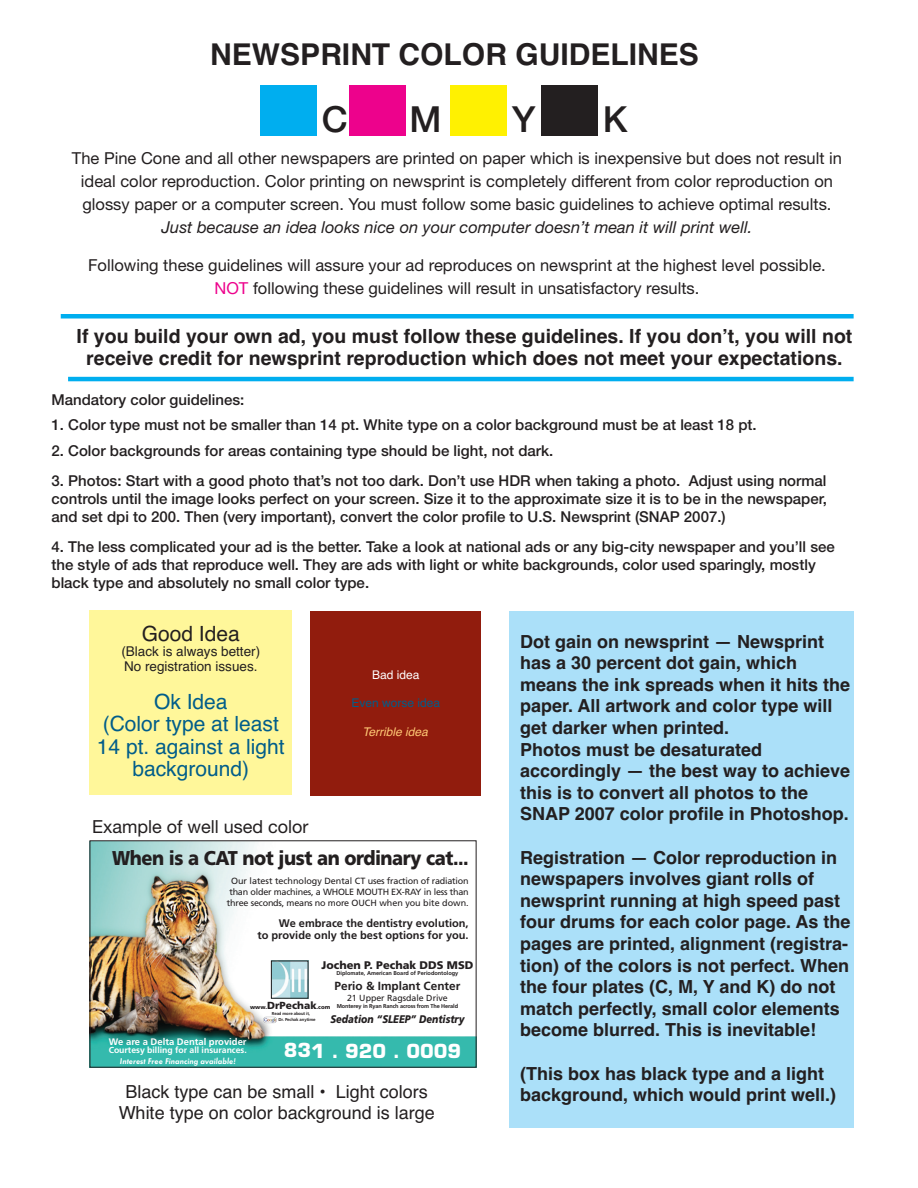
<style>
.page{position:relative;width:918px;height:1188px;background:#fff}
.page>*{position:absolute;margin:0;border:0;box-sizing:border-box;transform-origin:0 0}
.t1{font:500 36px "Helvetica Neue";color:#231f20}
.t2{font:700 30px "Helvetica";color:#231f20}
.t3{font:21px/22.5px "Helvetica";color:#005d8a;text-align:center}
.t4{font:21px "Helvetica";color:#231f20}
.t5{font:900 19.95px "Frutiger";letter-spacing:-.025em;color:#231f20;scale:.91 1}
.t6{font:700 19.5px/22.5px "Helvetica";color:#231f20;text-align:center}
.t7{font:700 18.9px "Eurostile";letter-spacing:-.005em;color:#fff}
.t8{font:700 18px/21.6px "Helvetica";color:#231f20}
.t9{font:18px/21.6px "Helvetica";color:#231f20;text-align:center}
.t10{font:18px "Helvetica Neue";color:#231f20}
.t11{font:16.5px/23.1px "Helvetica Neue";color:#231f20;text-align:center}
.t12{font:italic 16.5px "Helvetica Neue";color:#231f20}
.t13{font:500 15px/18px "Helvetica Neue";color:#231f20;text-align:justify}
.t14{font:13.5px/15px "Helvetica";color:#231f20}
.t15{font:12px "Helvetica";color:#005d8a}
.t16{font:italic 12px "Helvetica";color:#fec774}
.t17{font:12px "Helvetica";color:#fff}
.t18{font:700 11.85px "Frutiger";color:#231f20}
.t19{font:700 11.1px/11.9px "Frutiger";color:#231f20;text-align:right}
.t20{font:italic 900 11.1px "Frutiger";color:#231f20;scale:.85 1}
.t21{font:900 11.1px "Frutiger";color:#231f20}
.t22{font:700 9.45px "Frutiger";color:#fff}
.t23{font:9px/11.1px "Frutiger";letter-spacing:-.02em;color:#231f20;text-align:center}
.t24{font:8.85px "Frutiger";color:#231f20}
.t25{font:700 8.7px "Frutiger";color:#fff}
.t26{font:italic 600 8.7px "Futura T";color:#fff}
.t27{font:700 5.55px "Frutiger";color:#231f20}
.t28{font:700 5.55px "Frutiger";letter-spacing:-.02em;color:#231f20}
.t29{font:900 5.55px "Frutiger";color:#231f20}
.t30{font:700 4.35px/5.7px "Frutiger";letter-spacing:-.02em;color:#231f20}
.s1{color:#ed028c}
.s2{font-size:10.2px}
</style>
<div class="page">
<img style="left:92px;top:842px;width:383px;height:224px">
<div style="left:90px;top:840px;width:387px;height:228px;border:1px solid #231f20"></div>
<img style="left:273px;top:963px;width:33px;height:33px">
<svg style="left:265px;top:1019px;width:10px;height:2px"></svg>
<div style="left:263px;top:1017px;width:14px;height:6px;border:1px solid #b0b1b5;border-radius:3px"></div>
<div style="left:260px;top:85px;width:57px;height:51px;background:#00aeef"></div>
<div style="left:349px;top:85px;width:57px;height:51px;background:#ed028c"></div>
<div style="left:450px;top:85px;width:57px;height:51px;background:#fff101"></div>
<div style="left:541px;top:85px;width:57px;height:51px;background:#231f20"></div>
<div style="left:311px;top:611px;width:170px;height:185px;background:#911c0d"></div>
<div style="left:90px;top:610px;width:202px;height:185px;background:#fff79a"></div>
<div style="left:509px;top:611px;width:345px;height:516px;background:#abe0f9"></div>
<div style="left:61px;top:314px;width:793px;height:5px;background:#00aeef"></div>
<hr style="left:68px;top:377px;width:786px;height:4px;background:#00aeef">
<h2 class="t2" style="left:210px;top:43px;width:490px">NEWSPRINT COLOR GUIDELINES</h2>
<h1 class="t1" style="left:322px;top:106px;width:27px">C</h1>
<h1 class="t1" style="left:409px;top:106px;width:34px">M</h1>
<h1 class="t1" style="left:512px;top:106px;width:25px">Y</h1>
<h1 class="t1" style="left:603px;top:106px;width:26px">K</h1>
<p class="t11" style="left:72px;top:148px;width:772px">The Pine Cone and all other newspapers are printed on paper which is inexpensive but does not result in ideal color reproduction. Color printing on newsprint is completely different from color reproduction on glossy paper or a computer screen. You must follow some basic guidelines to achieve optimal results.</p>
<p class="t12" style="left:162px;top:221px;width:592px">Just because an idea looks nice on your computer doesn’t mean it will print well.</p>
<p class="t11" style="left:88px;top:255px;width:739px">Following these guidelines will assure your ad reproduces on newsprint at the highest level possible.<br><span class="s1">NOT</span> following these guidelines will result in unsatisfactory results.</p>
<h3 class="t6" style="left:77px;top:327px;width:777px">If you build your own ad, you must follow these guidelines. If you don’t, you will not receive credit for newsprint reproduction which does not meet your expectations.</h3>
<p class="t13" style="left:52px;top:392px;width:194px">Mandatory color guidelines:</p>
<p class="t13" style="left:52px;top:417px;width:707px">1. Color type must not be smaller than 14 pt. White type on a color background must be at least 18 pt.</p>
<p class="t13" style="left:52px;top:443px;width:503px">2. Color backgrounds for areas containing type should be light, not dark.</p>
<p class="t13" style="left:52px;top:473px;width:777px">3. Photos: Start with a good photo that’s not too dark. Don’t use HDR when taking a photo. Adjust using normal controls until the image looks perfect on your screen. Size it to the approximate size it is to be in the newspaper, and set dpi to 200. Then (very important), convert the color profile to U.S. Newsprint (SNAP 2007.)</p>
<p class="t13" style="left:52px;top:539px;width:785px;text-align:left">4. The less complicated your ad is the better. Take a look at national ads or any big-city newspaper and you’ll see the style of ads that reproduce well. They are ads with light or white backgrounds, color used sparingly, mostly black type and absolutely no small color type.</p>
<h3 class="t4" style="left:142px;top:626px;width:100px">Good Idea</h3>
<p class="t14" style="left:121px;top:645px;width:140px">(Black is always better)<br>No registration issues.</p>
<h3 class="t3" style="left:97px;top:692px;width:189px">Ok Idea<br>(Color type at least<br>14 pt. against a light background)</h3>
<p class="t10" style="left:92px;top:820px;width:218px">Example of well used color</p>
<p class="t17" style="left:372px;top:670px;width:49px">Bad idea</p>
<p class="t15" style="left:351px;top:699px;width:90px">Even worse idea</p>
<p class="t16" style="left:362px;top:728px;width:67px">Terrible idea</p>
<h3 class="t5" style="left:112px;top:850px;width:393px">When is a CAT not just an ordinary cat...</h3>
<p class="t23" style="left:227px;top:876px;width:243px">Our latest technology Dental CT uses fraction of radiation than older machines, a WHOLE MOUTH EX-RAY in less than three seconds, means no more OUCH when you bite down.</p>
<p class="t19" style="left:257px;top:918px;width:213px">We embrace the dentistry evolution,<br>to provide only the best options for you.</p>
<p class="t21" style="left:322px;top:960px;width:153px">Jochen P. Pechak DDS MSD</p>
<p class="t27" style="left:337px;top:971px;width:123px">Diplomate, American Board of Periodontology</p>
<p class="t18" style="left:335px;top:981px;width:127px">Perio &amp; Implant Center</p>
<p class="t24" style="left:347px;top:994px;width:102px">21 Upper Ragsdale Drive</p>
<p class="t28" style="left:337px;top:1004px;width:123px">Monterey in Ryan Ranch across from The Herald</p>
<p class="t20" style="left:330px;top:1014px;width:159px">Sedation “SLEEP” Dentistry</p>
<p class="t29" style="left:250px;top:1005px;width:82px">www.<span class="s2">DrPechak</span>.com</p>
<p class="t30" style="left:279px;top:1011px;width:38px;text-indent:-7px">Read more about it,<br>Dr. Pechak anytime</p>
<p class="t7" style="left:284px;top:1044px;width:179px">831 . 920 . 0009</p>
<p class="t22" style="left:109px;top:1038px;width:139px">We are a Delta Dental provider</p>
<p class="t25" style="left:109px;top:1047px;width:140px">Courtesy billing for all insurances.</p>
<p class="t26" style="left:120px;top:1056px;width:117px">Interest Free Financing available!</p>
<p class="t9" style="left:119px;top:1082px;width:318px">Black type can be small • Light colors<br>White type on color background is large</p>
<p class="t8" style="left:520px;top:632px;width:332px">Dot gain on newsprint — Newsprint has a 30 percent dot gain, which means the ink spreads when it hits the paper. All artwork and color type will get darker when printed.<br>Photos must be desaturated accordingly — the best way to achieve this is to convert all photos to the SNAP 2007 color profile in Photoshop.</p>
<p class="t8" style="left:520px;top:848px;width:332px">Registration — Color reproduction in newspapers involves giant rolls of newsprint running at high speed past four drums for each color page. As the pages are printed, alignment (registra&shy;tion) of the colors is not perfect. When the four plates (C, M, Y and K) do not match perfectly, small color elements become blurred. This is inevitable!</p>
<p class="t8" style="left:520px;top:1064px;width:318px">(This box has black type and a light background, which would print well.)</p>
</div>
